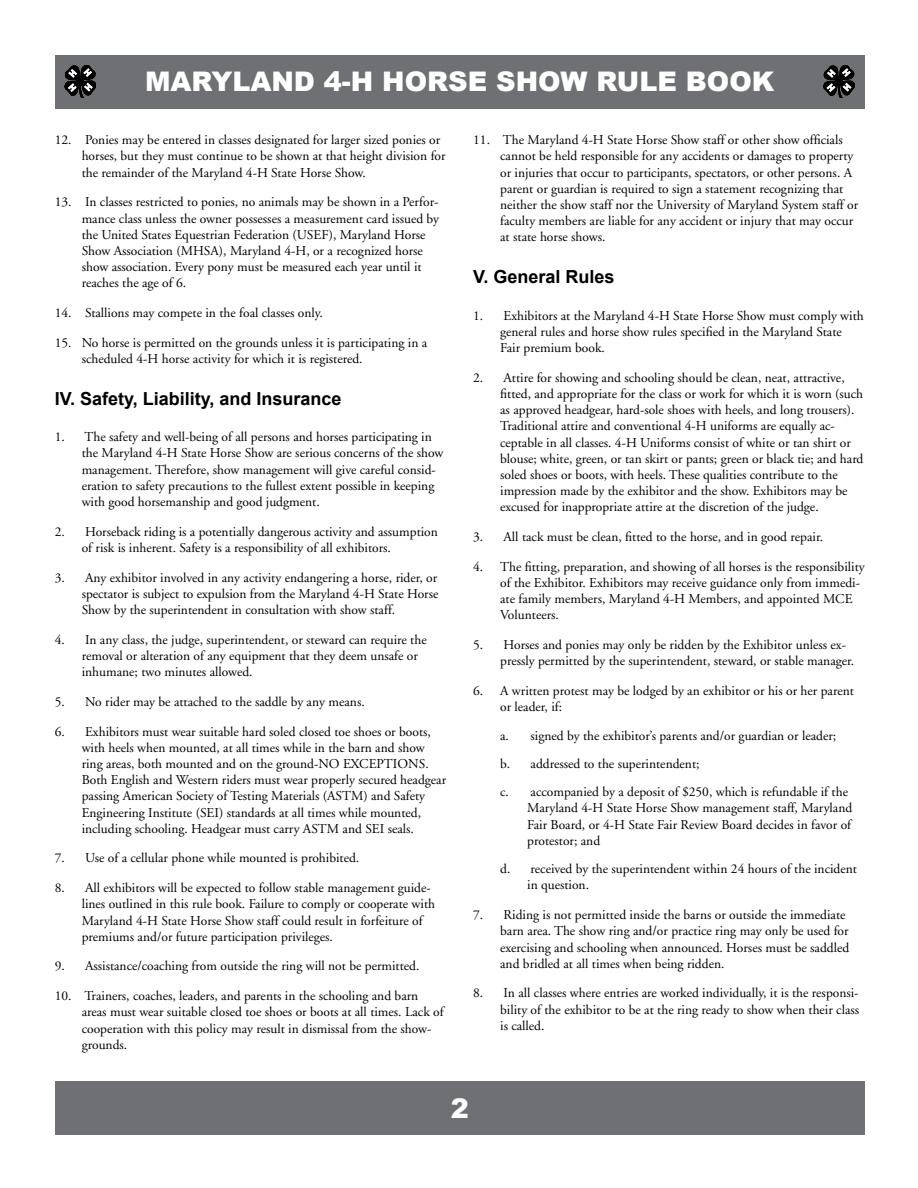
<style>
.page{position:relative;width:918px;height:1188px;background:#fff}
.page>*{position:absolute;margin:0;border:0;box-sizing:border-box;transform-origin:0 0}
.t1{font:900 27px "Arial";color:#fff}
.t2{font:700 18px "Arial";color:#000}
.t3{font:13.5px/16.2px "Adobe Garamond";color:#000}
</style>
<div class="page">
<div style="left:55px;top:55px;width:810px;height:53px;background:#6f7073"></div>
<svg style="left:823px;top:65px;width:32px;height:33px"></svg>
<svg style="left:64px;top:65px;width:32px;height:33px"></svg>
<div style="left:55px;top:1081px;width:810px;height:54px;background:#6f7073"></div>
<h1 class="t1" style="left:145px;top:67px;width:631px">MARYLAND 4-H HORSE SHOW RULE BOOK</h1>
<p class="t3" style="left:82px;top:132px;width:365px;text-indent:-27px">12. Ponies may be entered in classes designated for larger sized ponies or horses, but they must continue to be shown at that height division for the remainder of the Maryland 4-H State Horse Show.</p>
<p class="t3" style="left:82px;top:194px;width:359px;text-indent:-27px">13. In classes restricted to ponies, no animals may be shown in a Perfor&shy;mance class unless the owner possesses a measurement card issued by the United States Equestrian Federation (USEF), Maryland Horse Show Association (MHSA), Maryland 4-H, or a recognized horse show association. Every pony must be measured each year until it reaches the age of 6.</p>
<p class="t3" style="left:55px;top:305px;width:270px">14. Stallions may compete in the foal classes only.</p>
<p class="t3" style="left:82px;top:335px;width:347px;text-indent:-27px">15. No horse is permitted on the grounds unless it is participating in a scheduled 4-H horse activity for which it is registered.</p>
<h2 class="t2" style="left:55px;top:388px;width:288px">IV. Safety, Liability, and Insurance</h2>
<p class="t3" style="left:82px;top:429px;width:363px;text-indent:-27px">1. The safety and well-being of all persons and horses participating in the Maryland 4-H State Horse Show are serious concerns of the show management. Therefore, show management will give careful consid&shy;eration to safety precautions to the fullest extent possible in keeping with good horsemanship and good judgment.</p>
<p class="t3" style="left:82px;top:524px;width:358px;text-indent:-27px">2. Horseback riding is a potentially dangerous activity and assumption of risk is inherent. Safety is a responsibility of all exhibitors.</p>
<p class="t3" style="left:82px;top:570px;width:358px;text-align:justify;text-indent:-27px">3. Any exhibitor involved in any activity endangering a horse, rider, or spectator is subject to expulsion from the Maryland 4-H State Horse Show by the superintendent in consultation with show staff.</p>
<p class="t3" style="left:82px;top:632px;width:347px;text-indent:-27px">4. In any class, the judge, superintendent, or steward can require the removal or alteration of any equipment that they deem unsafe or inhumane; two minutes allowed.</p>
<p class="t3" style="left:55px;top:694px;width:312px">5. No rider may be attached to the saddle by any means.</p>
<p class="t3" style="left:82px;top:723px;width:366px;text-indent:-27px">6. Exhibitors must wear suitable hard soled closed toe shoes or boots, with heels when mounted, at all times while in the barn and show ring areas, both mounted and on the ground-NO EXCEPTIONS.<br>Both English and Western riders must wear properly secured headgear passing American Society of Testing Materials (ASTM) and Safety Engineering Institute (SEI) standards at all times while mounted, including schooling. Headgear must carry ASTM and SEI seals.</p>
<p class="t3" style="left:55px;top:850px;width:306px">7. Use of a cellular phone while mounted is prohibited.</p>
<p class="t3" style="left:82px;top:880px;width:355px;text-indent:-27px">8. All exhibitors will be expected to follow stable management guide&shy;lines outlined in this rule book. Failure to comply or cooperate with Maryland 4-H State Horse Show staff could result in forfeiture of premiums and/or future participation privileges.</p>
<p class="t3" style="left:55px;top:958px;width:366px">9. Assistance/coaching from outside the ring will not be permitted.</p>
<p class="t3" style="left:82px;top:988px;width:364px;text-indent:-27px">10. Trainers, coaches, leaders, and parents in the schooling and barn areas must wear suitable closed toe shoes or boots at all times. Lack of cooperation with this policy may result in dismissal from the show&shy;grounds.</p>
<p class="t3" style="left:500px;top:132px;width:360px;text-indent:-27px">11. The Maryland 4-H State Horse Show staff or other show officials cannot be held responsible for any accidents or damages to property or injuries that occur to participants, spectators, or other persons. A parent or guardian is required to sign a statement recognizing that neither the show staff nor the University of Maryland System staff or faculty members are liable for any accident or injury that may occur at state horse shows.</p>
<h2 class="t2" style="left:473px;top:267px;width:143px">V. General Rules</h2>
<p class="t3" style="left:500px;top:308px;width:365px;text-indent:-27px">1. Exhibitors at the Maryland 4-H State Horse Show must comply with general rules and horse show rules specified in the Maryland State<br>Fair premium book.</p>
<p class="t3" style="left:500px;top:370px;width:365px;text-indent:-27px">2. Attire for showing and schooling should be clean, neat, attractive, fitted, and appropriate for the class or work for which it is worn (such as approved headgear, hard-sole shoes with heels, and long trousers).<br>Traditional attire and conventional 4-H uniforms are equally ac&shy;ceptable in all classes. 4-H Uniforms consist of white or tan shirt or blouse; white, green, or tan skirt or pants; green or black tie; and hard soled shoes or boots, with heels. These qualities contribute to the impression made by the exhibitor and the show. Exhibitors may be excused for inappropriate attire at the discretion of the judge.</p>
<p class="t3" style="left:473px;top:529px;width:351px">3. All tack must be clean, fitted to the horse, and in good repair.</p>
<p class="t3" style="left:500px;top:559px;width:366px;text-indent:-27px">4. The fitting, preparation, and showing of all horses is the responsibility of the Exhibitor. Exhibitors may receive guidance only from immedi&shy;ate family members, Maryland 4-H Members, and appointed MCE Volunteers.</p>
<p class="t3" style="left:500px;top:637px;width:356px;text-indent:-27px">5. Horses and ponies may only be ridden by the Exhibitor unless ex&shy;pressly permitted by the superintendent, steward, or stable manager.</p>
<p class="t3" style="left:500px;top:683px;width:355px;text-indent:-27px">6. A written protest may be lodged by an exhibitor or his or her parent or leader, if:</p>
<p class="t3" style="left:500px;top:721px;width:349px;line-height:28.3px">a. signed by the exhibitor’s parents and/or guardian or leader; b. addressed to the superintendent;<br>c. accompanied by a deposit of $250, which is refundable if the</p>
<p class="t3" style="left:527px;top:800px;width:327px;text-align:justify">Maryland 4-H State Horse Show management staff, Maryland Fair Board, or 4-H State Fair Review Board decides in favor of protestor; and</p>
<p class="t3" style="left:527px;top:861px;width:331px;text-indent:-27px">d. received by the superintendent within 24 hours of the incident in question.</p>
<p class="t3" style="left:500px;top:907px;width:351px;text-indent:-27px">7. Riding is not permitted inside the barns or outside the immediate barn area. The show ring and/or practice ring may only be used for exercising and schooling when announced. Horses must be saddled and bridled at all times when being ridden.</p>
<p class="t3" style="left:500px;top:985px;width:361px;text-align:justify;text-indent:-27px">8. In all classes where entries are worked individually, it is the responsi&shy;bility of the exhibitor to be at the ring ready to show when their class is called.</p>
</div>
